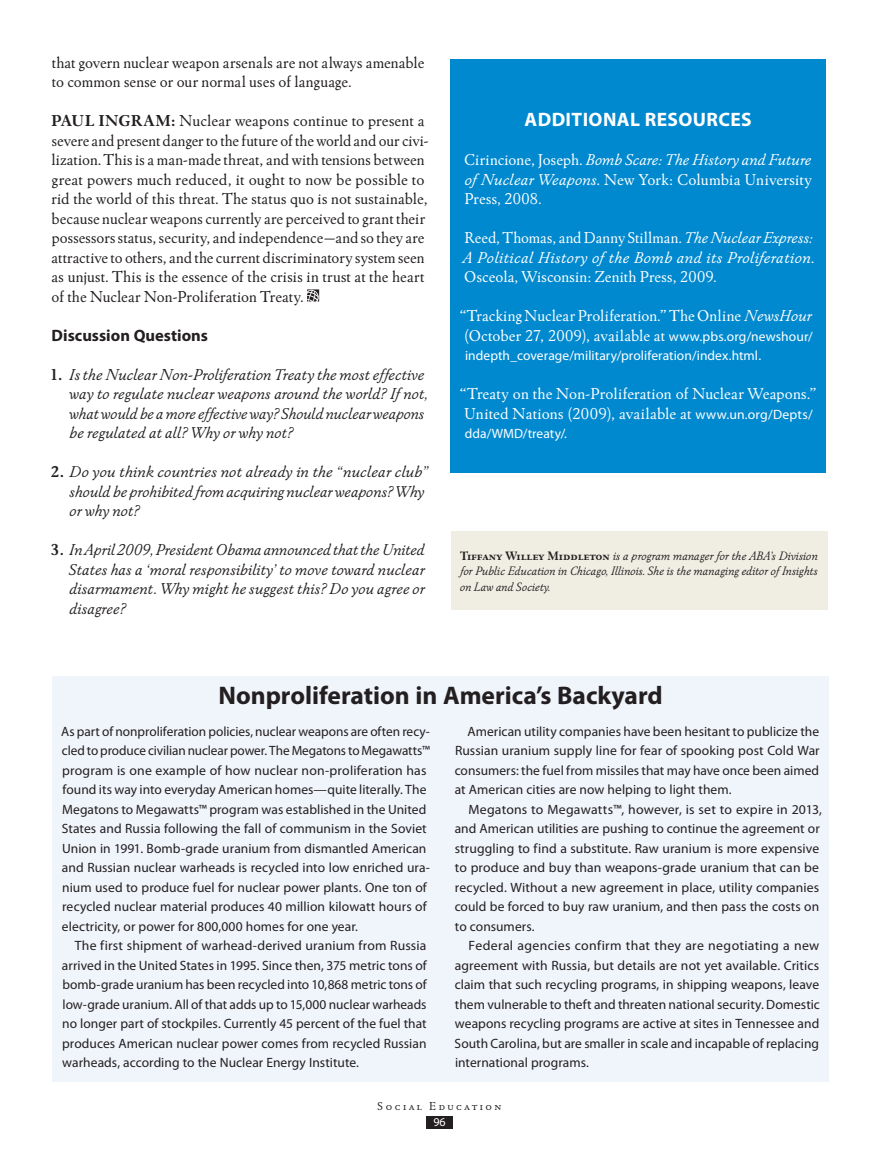
<style>
.page{position:relative;width:878px;height:1161px;background:#fff}
.page>*{position:absolute;margin:0;border:0;box-sizing:border-box;transform-origin:0 0}
.t1{font:700 25.5px "Myriad Pro";color:#231f20}
.t2{font:700 19.5px "Myriad Pro";letter-spacing:.02em;color:#fff}
.t3{font:16.5px/19.5px "Winchester New ITC";letter-spacing:.005em;color:#231f20}
.t4{font:italic 16.5px/19.5px "Winchester New ITC";color:#231f20}
.t5{font:16.5px/19.5px "Winchester New ITC";letter-spacing:.005em;color:#fff;text-align:justify}
.t6{font:700 16.5px "Myriad Pro";color:#231f20}
.t7{font:13.5px/19.5px "Myriad Pro";letter-spacing:.005em;color:#231f20;text-align:justify}
.t8{font:13.5px "Myriad Pro";letter-spacing:.005em;color:#fff}
.t9{font:12.75px/15.8px "Winchester New ITC Book Italic OS";color:#231f20;text-align:justify}
.t10{font:12px "Winchester New ITC Book SC";letter-spacing:.2em;color:#231f20}
.t11{font:12px "Myriad Pro";color:#fff}
.s1{font-weight:700}
.s2{font-weight:700;font-style:normal}
.s3{font-style:italic}
.s4{font-family:"Myriad Pro";font-size:13.5px}
.s5{font-family:"Winchester New ITC";font-size:16.5px}
.s6{font-family:"Winchester New ITC Bold SC"}
</style>
<div class="page">
<div style="left:426px;top:1117px;width:26px;height:12px;background:#231f20"></div>
<svg style="left:307px;top:289px;width:12px;height:13px"></svg>
<div style="left:52px;top:716px;width:777px;height:366px;background:#f0f4fb"></div>
<div style="left:52px;top:676px;width:777px;height:40px;background:#f0f4fb"></div>
<div style="left:451px;top:59px;width:374px;height:414px;background:#0089cf"></div>
<div style="left:451px;top:531px;width:376px;height:79px;background:#f0eee3"></div>
<p class="t3" style="left:52px;top:52px;width:374px">that govern nuclear weapon arsenals are not always amenable to common sense or our normal uses of language.</p>
<p class="t3" style="left:51px;top:111px;width:379px"><span class="s1">PAUL INGRAM:</span> Nuclear weapons continue to present a severe and present danger to the future of the world and our civi&shy;lization. This is a man-made threat, and with tensions between great powers much reduced, it ought to now be possible to rid the world of this threat. The status quo is not sustainable, because nuclear weapons currently are perceived to grant their possessors status, security, and independence—and so they are attractive to others, and the current discriminatory system seen as unjust. This is the essence of the crisis in trust at the heart of the Nuclear Non-Proliferation Treaty.</p>
<p class="t6" style="left:52px;top:326px;width:158px">Discussion Questions</p>
<p class="t4" style="left:69px;top:364px;width:360px;text-indent:-19px"><span class="s2">1.</span> Is the Nuclear Non-Proliferation Treaty the most effective way to regulate nuclear weapons around the world? If not, what would be a more effective way? Should nuclear weapons be regulated at all? Why or why not?</p>
<p class="t4" style="left:69px;top:462px;width:360px;text-indent:-19px"><span class="s2">2.</span> Do you think countries not already in the “nuclear club” should be prohibited from acquiring nuclear weapons? Why or why not?</p>
<p class="t4" style="left:68px;top:540px;width:357px;text-align:justify;text-indent:-18px"><span class="s2">3.</span> In April 2009, President Obama announced that the United States has a ‘moral responsibility’ to move toward nuclear disarmament. Why might he suggest this? Do you agree or disagree?</p>
<h2 class="t2" style="left:524px;top:109px;width:92px">Additional</h2>
<h2 class="t2" style="left:644px;top:109px;width:108px">Resources</h2>
<p class="t5" style="left:464px;top:150px;width:349px">Cirincione, Joseph. <span class="s3">Bomb Scare: The History and Future of Nuclear Weapons</span>. New York: Columbia University Press, 2008.</p>
<p class="t5" style="left:462px;top:228px;width:353px">Reed, Thomas, and Danny Stillman. <span class="s3">The Nuclear Express:<br>A Political History of the Bomb and its Proliferation</span>.<br>Osceola, Wisconsin: Zenith Press, 2009.</p>
<p class="t5" style="left:459px;top:306px;width:355px">“Tracking Nuclear Proliferation.” The Online <span class="s3">NewsHour </span>(October 27, 2009), available at <span class="s4">www.pbs.org/newshour/</span></p>
<p class="t8" style="left:465px;top:348px;width:298px">indepth_coverage/military/proliferation/index.html<span class="s5">.</span></p>
<p class="t5" style="left:459px;top:384px;width:358px">“Treaty on the Non-Proliferation of Nuclear Weapons.”<br>United Nations (2009), available at <span class="s4">www.un.org/Depts/</span></p>
<p class="t8" style="left:464px;top:426px;width:104px">dda/WMD/treaty/.</p>
<p class="t9" style="left:460px;top:547px;width:359px"><span class="s6">Tiffany Willey Middleton</span> is a program manager for the ABA’s Division for Public Education in Chicago, Illinois. She is the managing editor of Insights on Law and Society.</p>
<h1 class="t1" style="left:218px;top:682px;width:446px">Nonproliferation in America’s Backyard</h1>
<p class="t7" style="left:61px;top:722px;width:370px;text-align:left">As part of nonproliferation policies, nuclear weapons are often recy&shy;cled to produce civilian nuclear power. The Megatons to Megawatts™ program is one example of how nuclear non-proliferation has found its way into everyday American homes—quite literally. The Megatons to Megawatts™ program was established in the United States and Russia following the fall of communism in the Soviet Union in 1991. Bomb-grade uranium from dismantled American and Russian nuclear warheads is recycled into low enriched ura&shy;nium used to produce fuel for nuclear power plants. One ton of recycled nuclear material produces 40 million kilowatt hours of electricity, or power for 800,000 homes for one year.</p>
<p class="t7" style="left:62px;top:936px;width:366px;text-indent:13px">The first shipment of warhead-derived uranium from Russia arrived in the United States in 1995. Since then, 375 metric tons of bomb-grade uranium has been recycled into 10,868 metric tons of low-grade uranium. All of that adds up to 15,000 nuclear warheads no longer part of stockpiles. Currently 45 percent of the fuel that produces American nuclear power comes from recycled Russian warheads, according to the Nuclear Energy Institute.</p>
<p class="t7" style="left:454px;top:722px;width:366px;text-indent:13px">American utility companies have been hesitant to publicize the Russian uranium supply line for fear of spooking post Cold War consumers: the fuel from missiles that may have once been aimed at American cities are now helping to light them.</p>
<p class="t7" style="left:454px;top:800px;width:369px;text-align:left;text-indent:14px">Megatons to Megawatts™, however, is set to expire in 2013, and American utilities are pushing to continue the agreement or struggling to find a substitute. Raw uranium is more expensive to produce and buy than weapons-grade uranium that can be recycled. Without a new agreement in place, utility companies could be forced to buy raw uranium, and then pass the costs on to consumers.</p>
<p class="t7" style="left:454px;top:936px;width:367px;text-indent:14px">Federal agencies confirm that they are negotiating a new agreement with Russia, but details are not yet available. Critics claim that such recycling programs, in shipping weapons, leave them vulnerable to theft and threaten national security. Domestic weapons recycling programs are active at sites in Tennessee and South Carolina, but are smaller in scale and incapable of replacing international programs.</p>
<p class="t10" style="left:377px;top:1098px;width:125px">Social Education</p>
<p class="t11" style="left:433px;top:1116px;width:14px">96</p>
</div>
